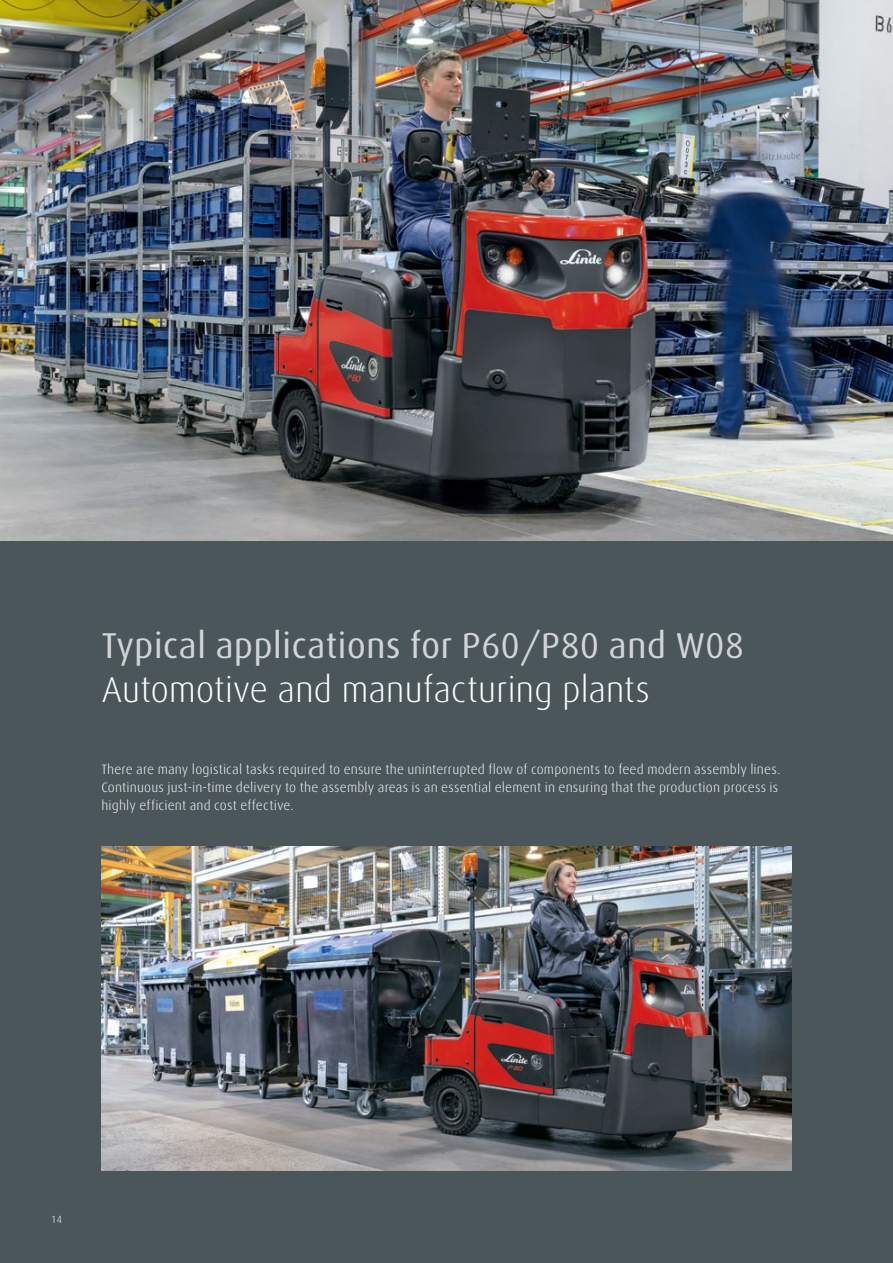
<style>
.page{position:relative;width:893px;height:1263px;background:#4b565b}
.page>*{position:absolute;margin:0;border:0;box-sizing:border-box;transform-origin:0 0}
.t1{font:36px "Linde Dax";color:#d2d5d6}
.t2{font:300 36px "Linde Dax";letter-spacing:-.01em;color:#fff}
.t3{font:300 13.5px/18px "Linde Dax";letter-spacing:.01em;color:#fff}
.t4{font:300 10.5px "Linde Dax";color:#fff}
</style>
<div class="page">
<img style="left:101px;top:846px;width:691px;height:324px">
<img style="left:0;top:0;width:893px;height:540px">
<h1 class="t1" style="left:101px;top:626px;width:644px">Typical applications for P60/P80 and W08</h1>
<h1 class="t2" style="left:101px;top:669px;width:550px">Automotive and manufacturing plants</h1>
<p class="t3" style="left:101px;top:760px;width:680px">There are many logistical tasks required to ensure the uninterrupted flow of components to feed modern assembly lines.<br>Continuous just-in-time delivery to the assembly areas is an essential element in ensuring that the production process is highly efficient and cost effective.</p>
<p class="t4" style="left:51px;top:1214px;width:13px">14</p>
</div>
